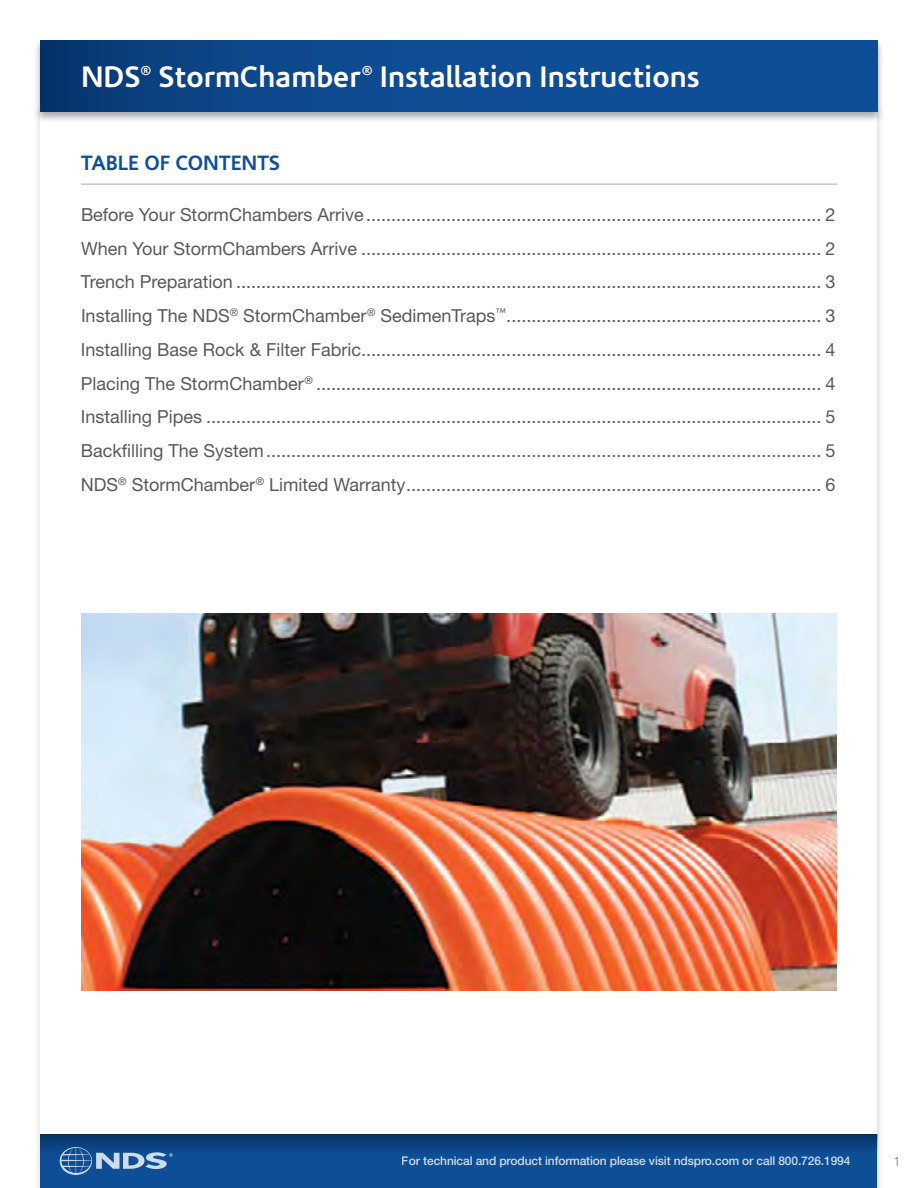
<style>
.page{position:relative;width:918px;height:1188px;background:#fff}
.page>*{position:absolute;margin:0;border:0;box-sizing:border-box;transform-origin:0 0}
.t1{font:700 30px "Corisande";color:#fff}
.t2{font:700 21px "Corisande";color:#0e4e96}
.t3{font:18px/33.8px "Helvetica Neue LT Pro";color:#58595b;text-align:justify}
.t4{font:300 13.5px "Helvetica Neue LT Pro";color:#58595b}
.t5{font:700 13.05px "Corisande";color:#fff}
.t6{font:500 12px "Helvetica Neue LT Pro";letter-spacing:-.01em;color:#fff}
</style>
<div class="page">
<div style="left:33px;top:39px;width:851px;height:84px;background:#000;opacity:.35"></div>
<svg style="left:40px;top:40px;width:838px;height:71px;background:#0d498d"></svg>
<div style="left:40px;top:1134px;width:838px;height:54px;background:#0e4e96"></div>
<div style="left:40px;top:1134px;width:838px;height:20px;background:linear-gradient(to bottom,#093464,#0d4b91)"></div>
<svg style="left:60px;top:1147px;width:113px;height:28px"></svg>
<hr style="left:81px;top:184px;width:756px;height:1px;background:#a7a9ac">
<img style="left:81px;top:613px;width:756px;height:378px">
<h1 class="t1" style="left:81px;top:59px;width:61px">NDS</h1>
<p class="t5" style="left:141px;top:63px;width:12px">®</p>
<h1 class="t1" style="left:159px;top:59px;width:204px">StormChamber</h1>
<p class="t5" style="left:362px;top:63px;width:12px">®</p>
<h1 class="t1" style="left:380px;top:59px;width:321px">Installation Instructions</h1>
<p class="t2" style="left:81px;top:151px;width:201px">TABLE OF CONTENTS</p>
<p class="t3" style="left:81px;top:197px;width:756px">Before Your StormChambers Arrive ........................................................................................... 2<br>When Your StormChambers Arrive ............................................................................................ 2<br>Trench Preparation ..................................................................................................................... 3<br>Installing The NDS<sup>®</sup> StormChamber<sup>®</sup> SedimenTraps<sup>™</sup>............................................................... 3<br>Installing Base Rock &amp; Filter Fabric............................................................................................ 4<br>Placing The StormChamber<sup>®</sup> ..................................................................................................... 4<br>Installing Pipes ........................................................................................................................... 5<br>Backfilling The System............................................................................................................... 5<br>NDS<sup>®</sup> StormChamber<sup>®</sup> Limited Warranty................................................................................... 6</p>
<p class="t6" style="left:402px;top:1154px;width:450px">For technical and product information please visit ndspro.com or call 800.726.1994</p>
<p class="t4" style="left:894px;top:1153px;width:9px">1</p>
</div>
